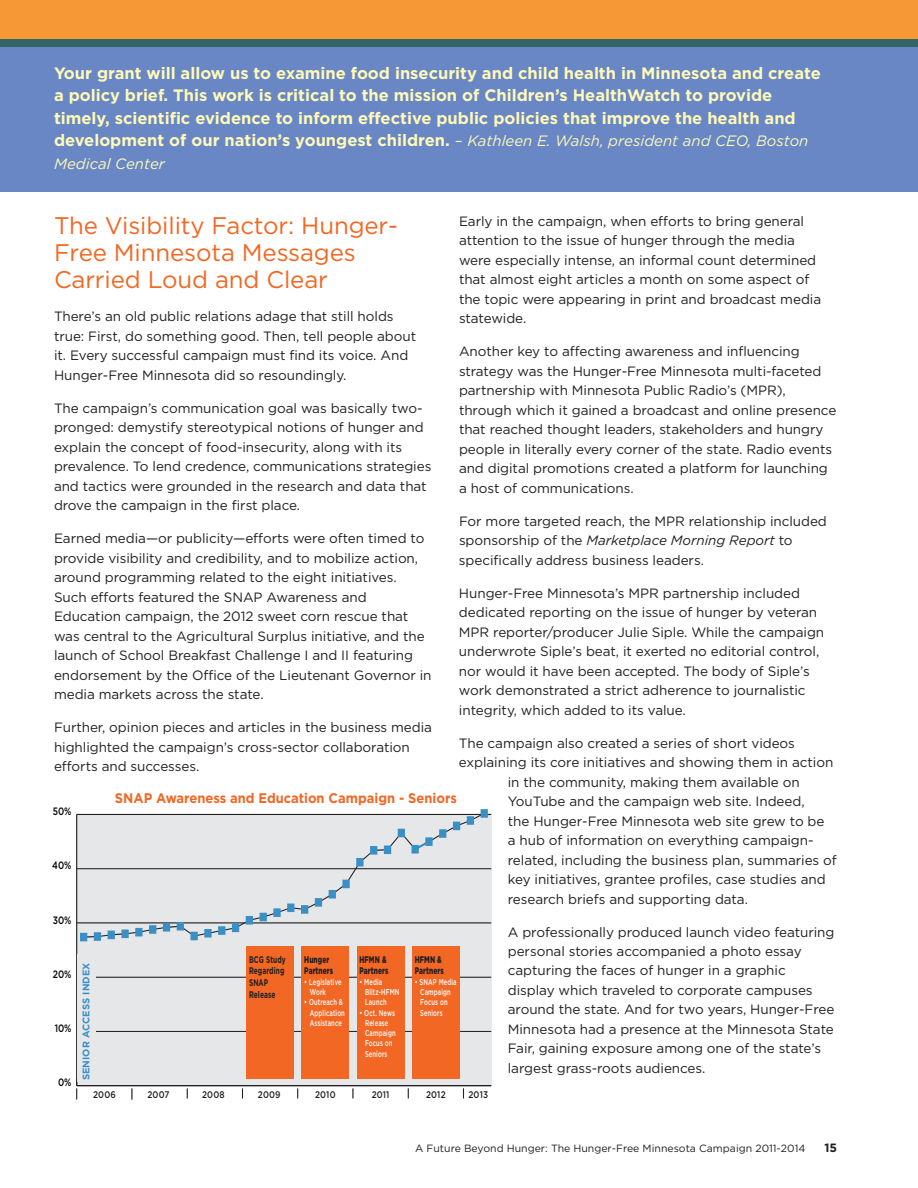
<style>
.page{position:relative;width:918px;height:1188px;background:#fff}
.page>*{position:absolute;margin:0;border:0;box-sizing:border-box;transform-origin:0 0}
.t1{font:24px/27px "Gotham";letter-spacing:-.005em;color:#f26722}
.t2{font:700 16.5px/22.5px "Gotham";color:#fff9b8}
.t3{font:italic 15px "Gotham";color:#fff9b8}
.t4{font:700 13.95px "Gotham";color:#f26724;scale:.93 1}
.t5{font:13.5px/19.5px "Gotham";letter-spacing:-.005em;color:#231f20}
.t6{font:700 12px "Gotham";color:#231f20}
.t7{font:500 10.65px "Gotham";color:#000;scale:.8 1}
.t8{font:10.5px "Gotham";color:#231f20}
.t9{font:900 9.6px/11.6px "Gotham";letter-spacing:.02em;color:#231f20;scale:.68 1}
.t10{font:500 9.6px "Gotham";letter-spacing:.02em;color:#231f20;scale:.85 1}
.t11{font:700 9.6px/11.6px "Gotham";letter-spacing:.02em;color:#231f20;scale:.68 1}
.t12{font:700 9.6px "Gotham";letter-spacing:.01em;color:#3a8fc5}
.t13{font:500 8.55px/10.2px "Gotham";letter-spacing:.02em;color:#fff;scale:.68 1}
.s1{font-weight:400;font-style:italic;font-size:15px}
.s2{font-style:italic}
</style>
<div class="page">
<div style="left:0;top:0;width:918px;height:39px;background:#f79837"></div>
<div style="left:0;top:39px;width:918px;height:8px;background:#326665"></div>
<div style="left:0;top:47px;width:918px;height:145px;background:#6887c4"></div>
<div style="left:77px;top:813px;width:415px;height:272px;background:#e6e7e9"></div>
<hr style="left:76px;top:815px;width:1px;height:271px;background:#231f20">
<hr style="left:77px;top:1085px;width:414px;height:1px;background:#231f20">
<hr style="left:77px;top:1031px;width:414px;height:1px;background:#231f20">
<hr style="left:77px;top:977px;width:414px;height:1px;background:#231f20">
<hr style="left:77px;top:923px;width:414px;height:1px;background:#231f20">
<hr style="left:77px;top:868px;width:414px;height:1px;background:#231f20">
<hr style="left:77px;top:814px;width:414px;height:1px;background:#231f20">
<div style="left:80px;top:933px;width:7px;height:8px;border:2px solid #3a8fc5"></div>
<div style="left:94px;top:932px;width:7px;height:9px;border:2px solid #3a8fc5"></div>
<svg style="left:81px;top:810px;width:406px;height:130px"></svg>
<div style="left:481px;top:809px;width:7px;height:9px;border:2px solid #3a8fc5"></div>
<svg style="left:131px;top:1088px;width:2px;height:12px"></svg>
<svg style="left:352px;top:1088px;width:2px;height:10px"></svg>
<svg style="left:76px;top:1085px;width:1px;height:15px"></svg>
<div style="left:247px;top:947px;width:47px;height:132px;background:#f26724"></div>
<div style="left:302px;top:947px;width:47px;height:132px;background:#f26724"></div>
<div style="left:357px;top:947px;width:47px;height:132px;background:#f26724"></div>
<div style="left:412px;top:947px;width:47px;height:132px;background:#f26724"></div>
<div style="left:77px;top:954px;width:19px;height:127px;background:#e6e7e9"></div>
<p class="t2" style="left:54px;top:61px;width:768px">Your grant will allow us to examine food insecurity and child health in Minnesota and create a policy brief. This work is critical to the mission of Children’s HealthWatch to provide timely, scientific evidence to inform effective public policies that improve the health and development of our nation’s youngest children. <span class="s1">– Kathleen E. Walsh, president and CEO, Boston</span></p>
<p class="t3" style="left:54px;top:154px;width:112px">Medical Center</p>
<p class="t5" style="left:459px;top:211px;width:364px">Early in the campaign, when efforts to bring general attention to the issue of hunger through the media were especially intense, an informal count determined that almost eight articles a month on some aspect of the topic were appearing in print and broadcast media statewide.</p>
<p class="t5" style="left:459px;top:341px;width:379px">Another key to affecting awareness and influencing strategy was the Hunger-Free Minnesota multi-faceted partnership with Minnesota Public Radio’s (MPR), through which it gained a broadcast and online presence that reached thought leaders, stakeholders and hungry people in literally every corner of the state. Radio events and digital promotions created a platform for launching a host of communications.</p>
<p class="t5" style="left:459px;top:511px;width:369px">For more targeted reach, the MPR relationship included sponsorship of the <span class="s2">Marketplace Morning Report</span> to specifically address business leaders.</p>
<p class="t5" style="left:459px;top:583px;width:367px">Hunger-Free Minnesota’s MPR partnership included dedicated reporting on the issue of hunger by veteran MPR reporter/producer Julie Siple. While the campaign underwrote Siple’s beat, it exerted no editorial control, nor would it have been accepted. The body of Siple’s work demonstrated a strict adherence to journalistic integrity, which added to its value.</p>
<p class="t5" style="left:459px;top:733px;width:338px">The campaign also created a series of short videos</p>
<p class="t5" style="left:459px;top:752px;width:376px">explaining its core initiatives and showing them in action</p>
<p class="t5" style="left:508px;top:772px;width:294px">in the community, making them available on</p>
<p class="t5" style="left:508px;top:791px;width:298px">YouTube and the campaign web site. Indeed,</p>
<p class="t5" style="left:508px;top:811px;width:318px">the Hunger-Free Minnesota web site grew to be</p>
<p class="t5" style="left:508px;top:830px;width:307px">a hub of information on everything campaign-</p>
<p class="t5" style="left:508px;top:850px;width:331px">related, including the business plan, summaries of</p>
<p class="t5" style="left:508px;top:869px;width:320px">key initiatives, grantee profiles, case studies and</p>
<p class="t5" style="left:508px;top:889px;width:242px">research briefs and supporting data.</p>
<p class="t5" style="left:508px;top:922px;width:328px">A professionally produced launch video featuring personal stories accompanied a photo essay capturing the faces of hunger in a graphic display which traveled to corporate campuses around the state. And for two years, Hunger-Free Minnesota had a presence at the Minnesota State Fair, gaining exposure among one of the state’s largest grass-roots audiences.</p>
<h1 class="t1" style="left:54px;top:212px;width:346px">The Visibility Factor: Hunger-<br>Free Minnesota Messages<br>Carried Loud and Clear</h1>
<p class="t5" style="left:54px;top:306px;width:364px">There’s an old public relations adage that still holds true: First, do something good. Then, tell people about it. Every successful campaign must find its voice. And Hunger-Free Minnesota did so resoundingly.</p>
<p class="t5" style="left:54px;top:398px;width:379px">The campaign’s communication goal was basically two&shy;pronged: demystify stereotypical notions of hunger and explain the concept of food-insecurity, along with its prevalence. To lend credence, communications strategies and tactics were grounded in the research and data that drove the campaign in the first place.</p>
<p class="t5" style="left:54px;top:528px;width:379px">Earned media—or publicity—efforts were often timed to provide visibility and credibility, and to mobilize action, around programming related to the eight initiatives.<br>Such efforts featured the SNAP Awareness and Education campaign, the 2012 sweet corn rescue that was central to the Agricultural Surplus initiative, and the launch of School Breakfast Challenge I and II featuring endorsement by the Office of the Lieutenant Governor in media markets across the state.</p>
<p class="t5" style="left:54px;top:717px;width:379px">Further, opinion pieces and articles in the business media highlighted the campaign’s cross-sector collaboration efforts and successes.</p>
<p class="t4" style="left:115px;top:789px;width:369px">SNAP Awareness and Education Campaign - Seniors</p>
<p class="t7" style="left:53px;top:804px;width:25px">50%</p>
<p class="t7" style="left:52px;top:859px;width:26px">40%</p>
<p class="t7" style="left:53px;top:913px;width:25px">30%</p>
<p class="t11" style="left:249px;top:954px;width:56px">BCG Study<br>Regarding<br>SNAP<br>Release</p>
<p class="t9" style="left:304px;top:954px;width:44px">Hunger<br>Partners</p>
<p class="t9" style="left:359px;top:954px;width:44px">HFMN &amp;<br>Partners</p>
<p class="t13" style="left:365px;top:976px;width:52px;text-indent:-6px">• Media<br>Blitz-HFMN<br>Launch</p>
<p class="t13" style="left:365px;top:1007px;width:46px;text-indent:-6px">• Oct. News<br>Release<br>Campaign<br>Focus on<br>Seniors</p>
<p class="t9" style="left:415px;top:954px;width:44px">HFMN &amp;<br>Partners</p>
<p class="t13" style="left:420px;top:976px;width:55px;text-indent:-6px">• SNAP Media<br>Campaign<br>Focus on<br>Seniors</p>
<p class="t12" style="left:80px;top:1080px;width:119px;rotate:-90deg">SENIOR ACCESS INDEX</p>
<p class="t7" style="left:53px;top:967px;width:25px">20%</p>
<p class="t13" style="left:310px;top:976px;width:48px;text-indent:-6px">• Legislative<br>Work</p>
<p class="t13" style="left:310px;top:997px;width:53px;text-indent:-6px">• Outreach &amp;<br>Application<br>Assistance</p>
<p class="t7" style="left:55px;top:1021px;width:23px">10%</p>
<p class="t7" style="left:58px;top:1075px;width:18px">0%</p>
<p class="t10" style="left:93px;top:1088px;width:28px">2006</p>
<p class="t10" style="left:147px;top:1089px;width:28px">2007</p>
<p class="t10" style="left:202px;top:1088px;width:28px">2008</p>
<p class="t10" style="left:258px;top:1089px;width:28px">2009</p>
<p class="t10" style="left:315px;top:1089px;width:26px">2010</p>
<p class="t10" style="left:372px;top:1089px;width:23px">2011</p>
<p class="t10" style="left:426px;top:1089px;width:25px">2012</p>
<p class="t10" style="left:468px;top:1088px;width:25px">2013</p>
<p class="t8" style="left:415px;top:1141px;width:392px">A Future Beyond Hunger: The Hunger-Free Minnesota Campaign 2011-2014</p>
<p class="t6" style="left:824px;top:1139px;width:14px">15</p>
</div>
